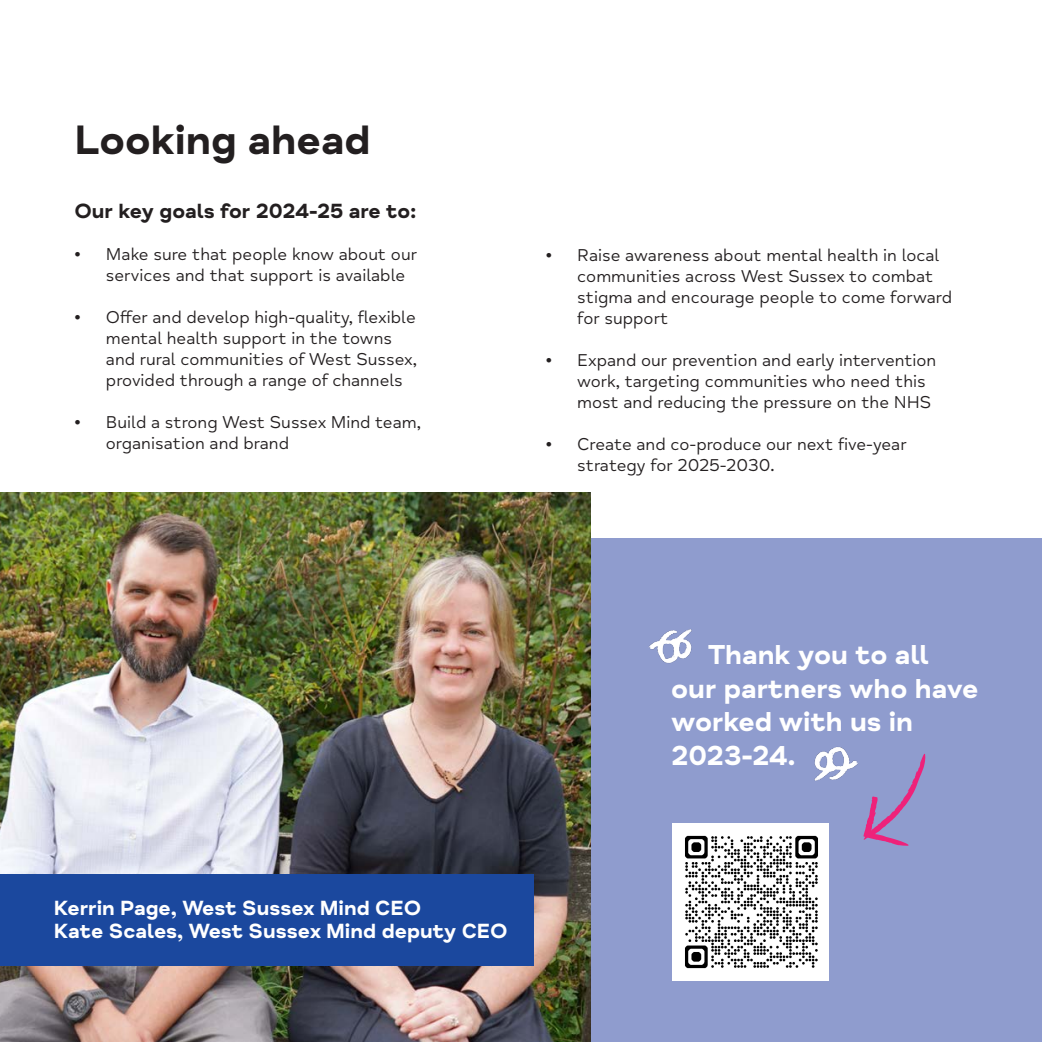
<style>
.page{position:relative;width:1042px;height:1042px;background:#fff}
.page>*{position:absolute;margin:0;border:0;box-sizing:border-box;transform-origin:0 0}
.t1{font:700 42px "Mind Meridian";color:#231f20}
.t2{font:700 28px/33.6px "Mind Meridian";color:#fff}
.t3{font:700 21px "Mind Meridian";color:#fff}
.t4{font:700 21px "Mind Meridian";color:#231f20}
.t5{font:17.5px/21px "Mind Meridian";color:#231f20}
</style>
<div class="page">
<div style="left:0;top:538px;width:1042px;height:504px;background:#8f9cce"></div>
<img style="left:0;top:492px;width:590px;height:550px">
<div style="left:0;top:874px;width:533px;height:92px;background:#1b489e"></div>
<img style="left:672px;top:823px;width:157px;height:157px">
<img style="left:649px;top:629px;width:43px;height:35px">
<img style="left:814px;top:746px;width:44px;height:35px">
<svg style="left:863px;top:753px;width:62px;height:93px"></svg>
<p class="t1" style="left:74px;top:115px;width:298px">Looking ahead</p>
<p class="t4" style="left:74px;top:199px;width:343px">Our key goals for 2024-25 are to:</p>
<p class="t5" style="left:106px;top:244px;width:313px;text-indent:-32px">• Make sure that people know about our services and that support is available</p>
<p class="t5" style="left:106px;top:307px;width:313px;text-indent:-32px">• Offer and develop high-quality, flexible mental health support in the towns and rural communities of West Sussex, provided through a range of channels</p>
<p class="t5" style="left:106px;top:412px;width:317px;text-indent:-32px">• Build a strong West Sussex Mind team, organisation and brand</p>
<p class="t5" style="left:577px;top:244px;width:376px;text-indent:-32px">• Raise awareness about mental health in local communities across West Sussex to combat stigma and encourage people to come forward for support</p>
<p class="t5" style="left:577px;top:349px;width:361px;text-indent:-32px">• Expand our prevention and early intervention work, targeting communities who need this most and reducing the pressure on the NHS</p>
<p class="t5" style="left:577px;top:433px;width:331px;text-indent:-32px">• Create and co-produce our next five-year strategy for 2025-2030.</p>
<p class="t3" style="left:54px;top:896px;width:369px">Kerrin Page, West Sussex Mind CEO</p>
<p class="t3" style="left:54px;top:918px;width:455px">Kate Scales, West Sussex Mind deputy CEO</p>
<p class="t2" style="left:671px;top:638px;width:309px;text-indent:36px">Thank you to all our partners who have worked with us in<br>2023-24.</p>
</div>
